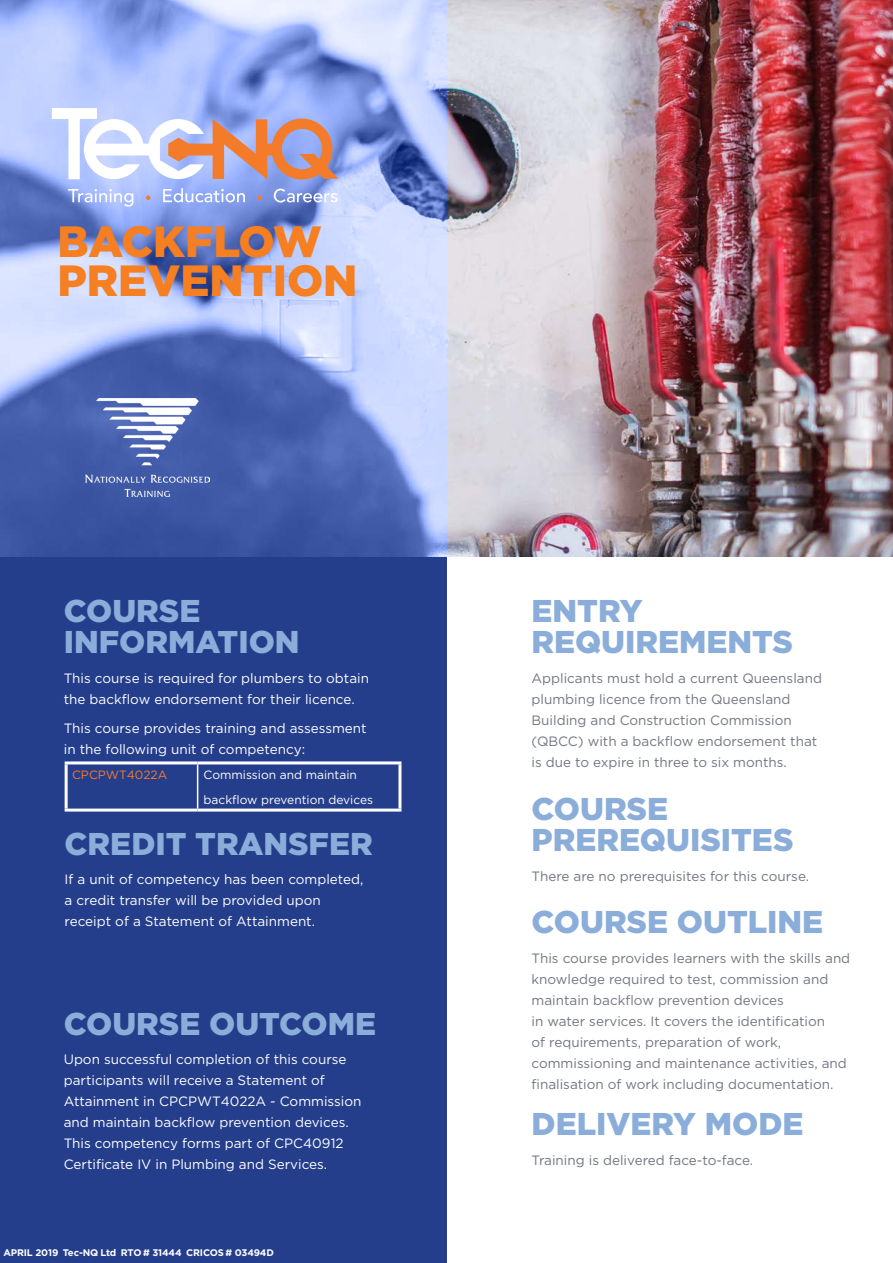
<style>
.page{position:relative;width:893px;height:1263px;background:#fff}
.page>*{position:absolute;margin:0;border:0;box-sizing:border-box;transform-origin:0 0}
.t1{font:900 43.65px "Gotham";color:#f57f21}
.Heading_1{font:900 31.5px/31.5px "Gotham";color:#8badda}
.Body_Copy{font:900 31.5px/31.5px "Gotham";color:#8badda}
.Body_Copy-2{font:13.5px/21px "Gotham";color:#737682}
.Body_Copy-3{font:13.5px/21px "Gotham";color:#fff}
.t2{font:12px/25.5px "Gotham";color:#fff}
.t3{font:12px "Gotham";color:#f47b2a}
.Heading_2{font:700 9.6px "Gotham";letter-spacing:-.015em;color:#fff}
</style>
<div class="page">
<img style="left:446px;top:0;width:447px;height:557px">
<svg style="left:0;top:0;width:446px;height:1263px;background:#4d65ac"></svg>
<svg style="left:68px;top:189px;width:65px;height:18px"></svg>
<svg style="left:163px;top:188px;width:82px;height:14px"></svg>
<svg style="left:274px;top:189px;width:64px;height:14px"></svg>
<svg style="left:146px;top:195px;width:4px;height:5px"></svg>
<svg style="left:257px;top:195px;width:5px;height:5px"></svg>
<svg style="left:52px;top:108px;width:286px;height:72px"></svg>
<img style="left:86px;top:398px;width:123px;height:99px">
<hr style="left:65px;top:761px;width:133px;height:3px;background:#fff">
<hr style="left:65px;top:764px;width:3px;height:44px;background:#fff">
<hr style="left:65px;top:808px;width:133px;height:3px;background:#fff">
<hr style="left:198px;top:761px;width:203px;height:3px;background:#fff">
<hr style="left:398px;top:764px;width:3px;height:44px;background:#fff">
<hr style="left:198px;top:808px;width:203px;height:3px;background:#fff">
<hr style="left:197px;top:764px;width:1px;height:44px;background:#fff">
<p class="t1" style="left:57px;top:211px;width:266px">BACKFLOW</p>
<p class="t1" style="left:57px;top:250px;width:302px">PREVENTION</p>
<p class="Heading_1" style="left:64px;top:595px;width:237px">COURSE<br>INFORMATION</p>
<p class="Body_Copy-3" style="left:64px;top:667px;width:307px">This course is required for plumbers to obtain the backflow endorsement for their licence.</p>
<p class="Body_Copy-3" style="left:64px;top:718px;width:304px">This course provides training and assessment in the following unit of competency:</p>
<p class="t3" style="left:72px;top:767px;width:97px">CPCPWT4022A</p>
<p class="t2" style="left:204px;top:761px;width:171px">Commission and maintain backflow prevention devices</p>
<p class="Heading_1" style="left:65px;top:828px;width:310px">CREDIT TRANSFER</p>
<p class="Body_Copy-3" style="left:65px;top:869px;width:300px">If a unit of competency has been completed, a credit transfer will be provided upon receipt of a Statement of Attainment.</p>
<p class="Heading_1" style="left:64px;top:1007px;width:314px">COURSE OUTCOME</p>
<p class="Body_Copy-3" style="left:64px;top:1048px;width:299px">Upon successful completion of this course participants will receive a Statement of Attainment in CPCPWT4022A - Commission and maintain backflow prevention devices.<br>This competency forms part of CPC40912<br>Certificate IV in Plumbing and Services.</p>
<p class="Heading_2" style="left:3px;top:1246px;width:272px">APRIL 2019 Tec-NQ Ltd RTO # 31444 CRICOS # 03494D</p>
<p class="Body_Copy" style="left:531px;top:595px;width:263px">ENTRY<br>REQUIREMENTS</p>
<p class="Body_Copy-2" style="left:531px;top:667px;width:292px">Applicants must hold a current Queensland plumbing licence from the Queensland Building and Construction Commission (QBCC) with a backflow endorsement that is due to expire in three to six months.</p>
<p class="Heading_1" style="left:531px;top:792px;width:263px">COURSE<br>PREREQUISITES</p>
<p class="Body_Copy-2" style="left:531px;top:865px;width:279px">There are no prerequisites for this course.</p>
<p class="Heading_1" style="left:531px;top:906px;width:293px">COURSE OUTLINE</p>
<p class="Body_Copy-2" style="left:531px;top:947px;width:320px">This course provides learners with the skills and knowledge required to test, commission and maintain backflow prevention devices<br>in water services. It covers the identification<br>of requirements, preparation of work, commissioning and maintenance activities, and finalisation of work including documentation.</p>
<p class="Body_Copy" style="left:531px;top:1108px;width:273px">DELIVERY MODE</p>
<p class="Body_Copy-2" style="left:531px;top:1149px;width:223px">Training is delivered face-to-face.</p>
</div>
